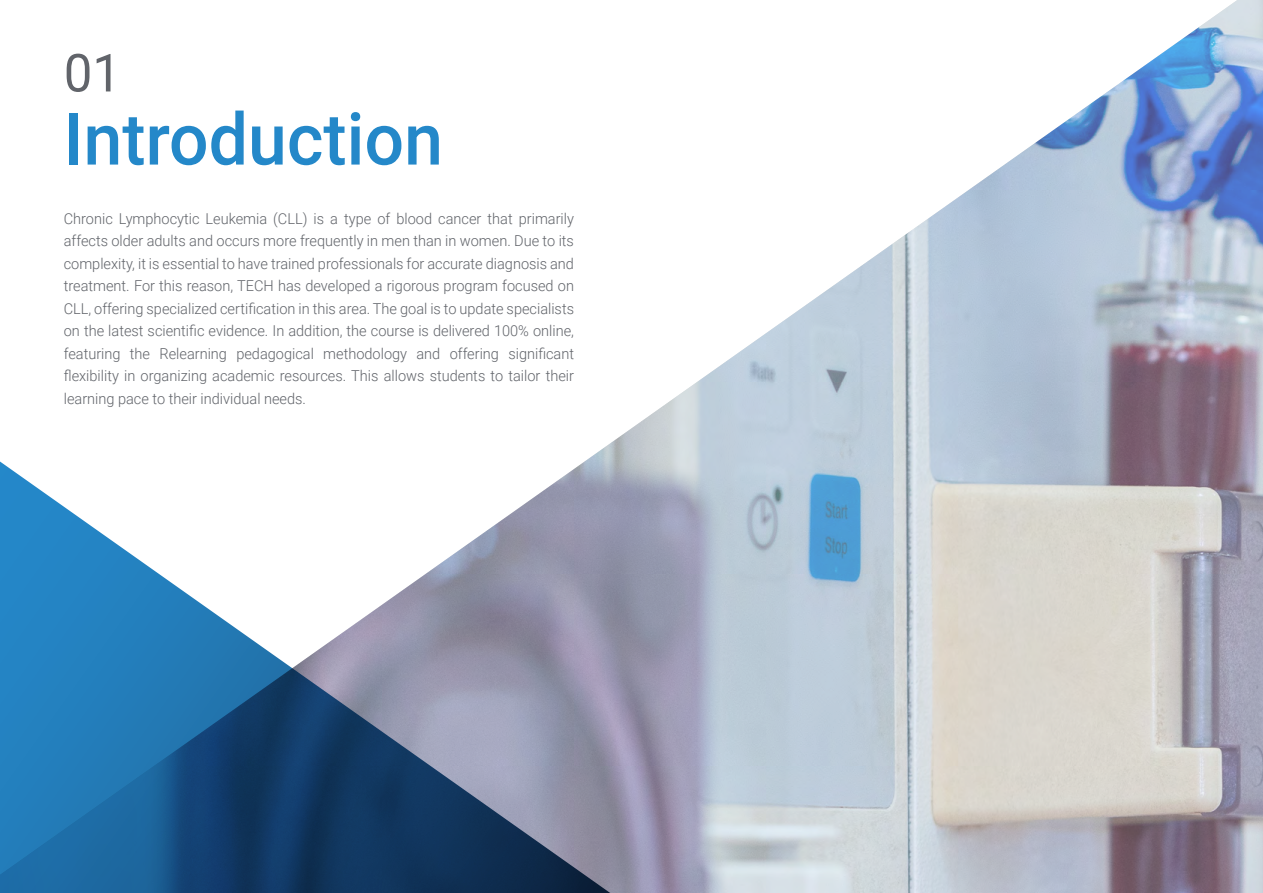
<style>
.page{position:relative;width:1263px;height:893px;background:#fff}
.page>*{position:absolute;margin:0;border:0;box-sizing:border-box;transform-origin:0 0}
.t1{font:500 72px "Roboto";color:#2488c9}
.t2{font:52.5px "Roboto";color:#61646a}
.t3{font:300 15px/22.5px "Roboto";color:#61646a;text-align:justify}
</style>
<div class="page">
<img style="left:607px;top:0;width:656px;height:893px">
<svg style="left:0;top:446px;width:640px;height:447px"></svg>
<h2 class="t2" style="left:64px;top:36px;width:59px">01</h2>
<h1 class="t1" style="left:64px;top:89px;width:381px">Introduction</h1>
<p class="t3" style="left:64px;top:207px;width:512px">Chronic Lymphocytic Leukemia (CLL) is a type of blood cancer that primarily affects older adults and occurs more frequently in men than in women. Due to its complexity, it is essential to have trained professionals for accurate diagnosis and treatment. For this reason, TECH has developed a rigorous program focused on CLL, offering specialized certification in this area. The goal is to update specialists on the latest scientific evidence. In addition, the course is delivered 100% online, featuring the Relearning pedagogical methodology and offering significant flexibility in organizing academic resources. This allows students to tailor their learning pace to their individual needs.</p>
</div>
